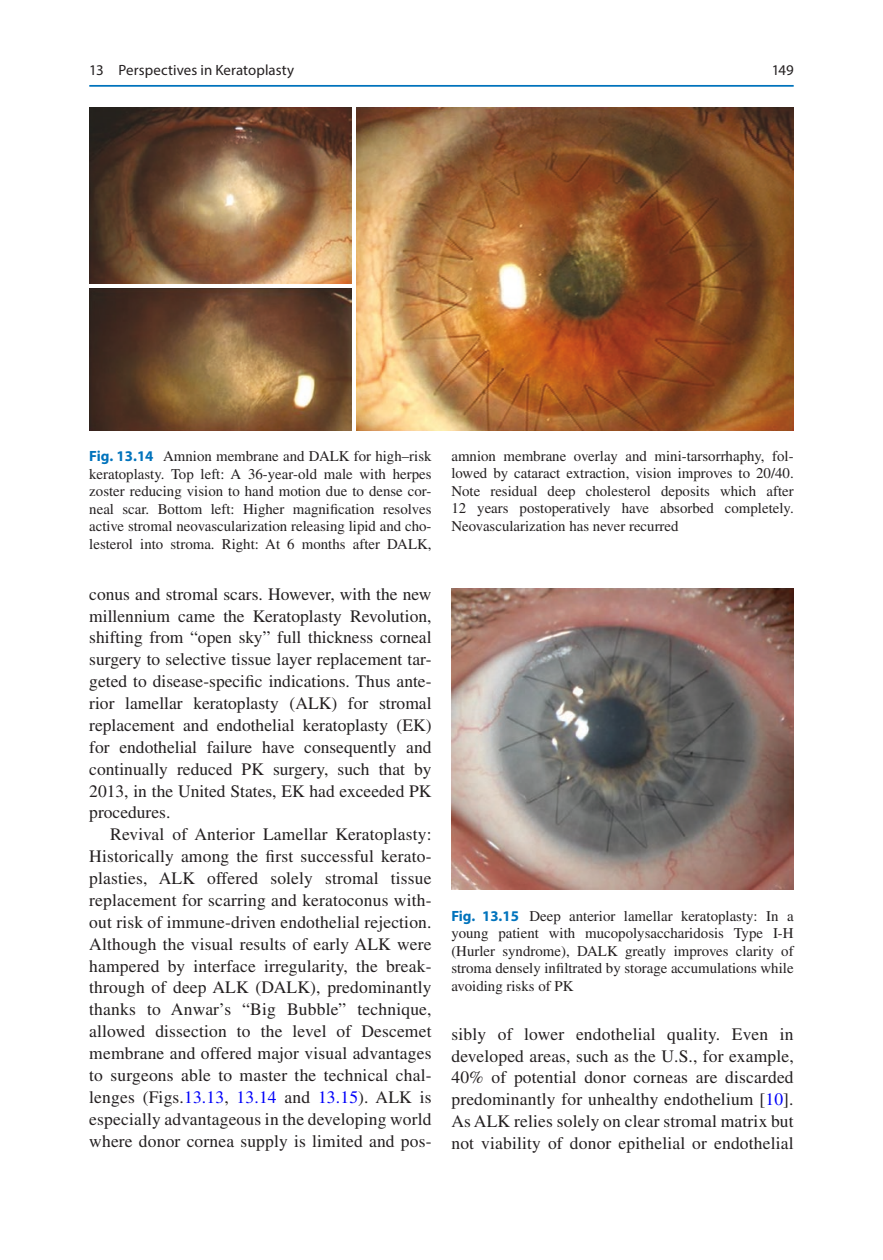
<style>
.page{position:relative;width:883px;height:1260px;background:#fff}
.page>*{position:absolute;margin:0;border:0;box-sizing:border-box;transform-origin:0 0}
.t1{font:17.5px/21.9px "Hbnbkg Times LT Std";letter-spacing:.01em;color:#231f20;text-align:justify}
.t2{font:14.88px/17.5px "Hbnbkg Times LT Std";color:#231f20;text-align:justify}
.t3{font:14.88px "Jgtpvt Myriad Pro";letter-spacing:.005em;color:#231f20}
.t4{font:14.88px "Gxwtly Myriad Pro";color:#231f20}
.s1{font-family:"Qsfxyr Myriad Pro";font-weight:700;color:#0073bc}
.s2{color:#0000fa}
</style>
<div class="page">
<img style="left:357px;top:108px;width:437px;height:323px">
<img style="left:89px;top:107px;width:262px;height:176px">
<img style="left:89px;top:288px;width:262px;height:143px">
<img style="left:451px;top:589px;width:343px;height:301px">
<hr style="left:89px;top:85px;width:705px;height:2px;background:#0073bc">
<p class="t3" style="left:89px;top:61px;width:207px">13 Perspectives in Keratoplasty</p>
<p class="t4" style="left:772px;top:61px;width:23px">149</p>
<p class="t2" style="left:89px;top:447px;width:344px"><span class="s1">Fig. 13.14</span> Amnion membrane and DALK for high–risk keratoplasty. Top left: A 36-year-old male with herpes zoster reducing vision to hand motion due to dense cor&shy;neal scar. Bottom left: Higher magnification resolves active stromal neovascularization releasing lipid and cho&shy;lesterol into stroma. Right: At 6 months after DALK,</p>
<p class="t2" style="left:451px;top:447px;width:344px">amnion membrane overlay and mini-tarsorrhaphy, fol&shy;lowed by cataract extraction, vision improves to 20/40.<br>Note residual deep cholesterol deposits which after 12 years postoperatively have absorbed completely.<br>Neovascularization has never recurred</p>
<p class="t1" style="left:89px;top:583px;width:344px">conus and stromal scars. However, with the new millennium came the Keratoplasty Revolution, shifting from “open sky” full thickness corneal surgery to selective tissue layer replacement tar&shy;geted to disease-specific indications. Thus ante&shy;rior lamellar keratoplasty (ALK) for stromal replacement and endothelial keratoplasty (EK) for endothelial failure have consequently and continually reduced PK surgery, such that by 2013, in the United States, EK had exceeded PK procedures.</p>
<p class="t1" style="left:89px;top:823px;width:344px;text-indent:21px">Revival of Anterior Lamellar Keratoplasty:<br>Historically among the first successful kerato&shy;plasties, ALK offered solely stromal tissue replacement for scarring and keratoconus with&shy;out risk of immune-driven endothelial rejection.<br>Although the visual results of early ALK were hampered by interface irregularity, the break&shy;through of deep ALK (DALK), predominantly thanks to Anwar’s “Big Bubble” technique, allowed dissection to the level of Descemet membrane and offered major visual advantages to surgeons able to master the technical chal&shy;lenges (Figs.<span class="s2">13.13</span>, <span class="s2">13.14</span> and <span class="s2">13.15</span>). ALK is especially advantageous in the developing world where donor cornea supply is limited and pos-</p>
<p class="t2" style="left:451px;top:907px;width:344px"><span class="s1">Fig. 13.15</span> Deep anterior lamellar keratoplasty: In a young patient with mucopolysaccharidosis Type I-H (Hurler syndrome), DALK greatly improves clarity of stroma densely infiltrated by storage accumulations while avoiding risks of PK</p>
<p class="t1" style="left:451px;top:1023px;width:344px">sibly of lower endothelial quality. Even in developed areas, such as the U.S., for example, 40% of potential donor corneas are discarded predominantly for unhealthy endothelium [<span class="s2">10</span>].<br>As ALK relies solely on clear stromal matrix but not viability of donor epithelial or endothelial</p>
</div>
